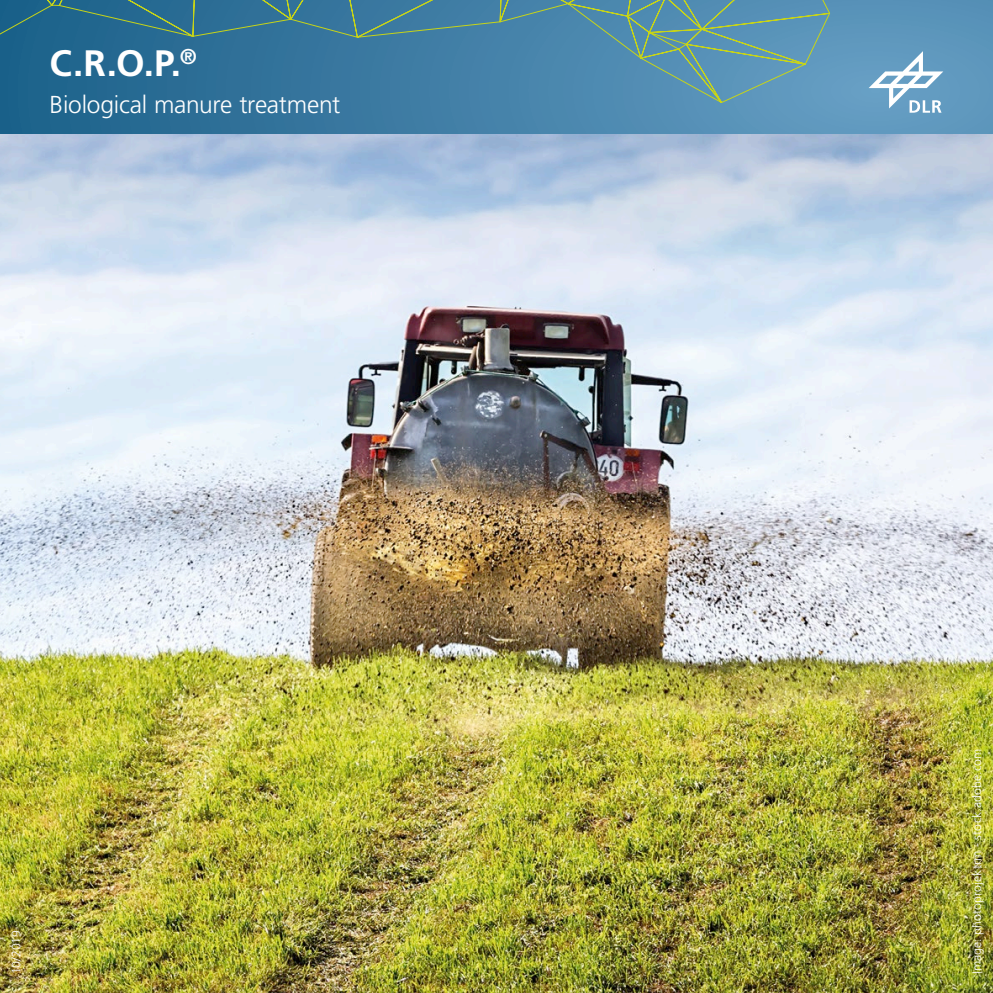
<style>
.page{position:relative;width:993px;height:993px;background:#fff}
.page>*{position:absolute;margin:0;border:0;box-sizing:border-box;transform-origin:0 0}
.t1{font:700 36.75px "Frutiger LT Std";color:#fff}
.t2{font:300 24.5px "Frutiger LT Std";letter-spacing:-.01em;color:#fff}
.t3{font:300 12.25px "Frutiger LT Std";letter-spacing:.015em;color:#fff}
</style>
<div class="page">
<img style="left:0;top:134px;width:992px;height:858px">
<svg style="left:0;top:0;width:992px;height:134px;background:#4a87ae"></svg>
<svg style="left:868px;top:51px;width:75px;height:62px"></svg>
<svg style="left:0;top:0;width:830px;height:103px;background:#417e9e"></svg>
<h1 class="t1" style="left:50px;top:41px;width:149px">C.R.O.P.<sup>®</sup></h1>
<h2 class="t2" style="left:50px;top:90px;width:292px">Biological manure treatment</h2>
<p class="t3" style="left:9px;top:974px;width:46px;rotate:-90deg">10/2019</p>
<p class="t3" style="left:969px;top:974px;width:227px;rotate:-90deg">Image: photoprojektrm - stock.adobe.com</p>
</div>
